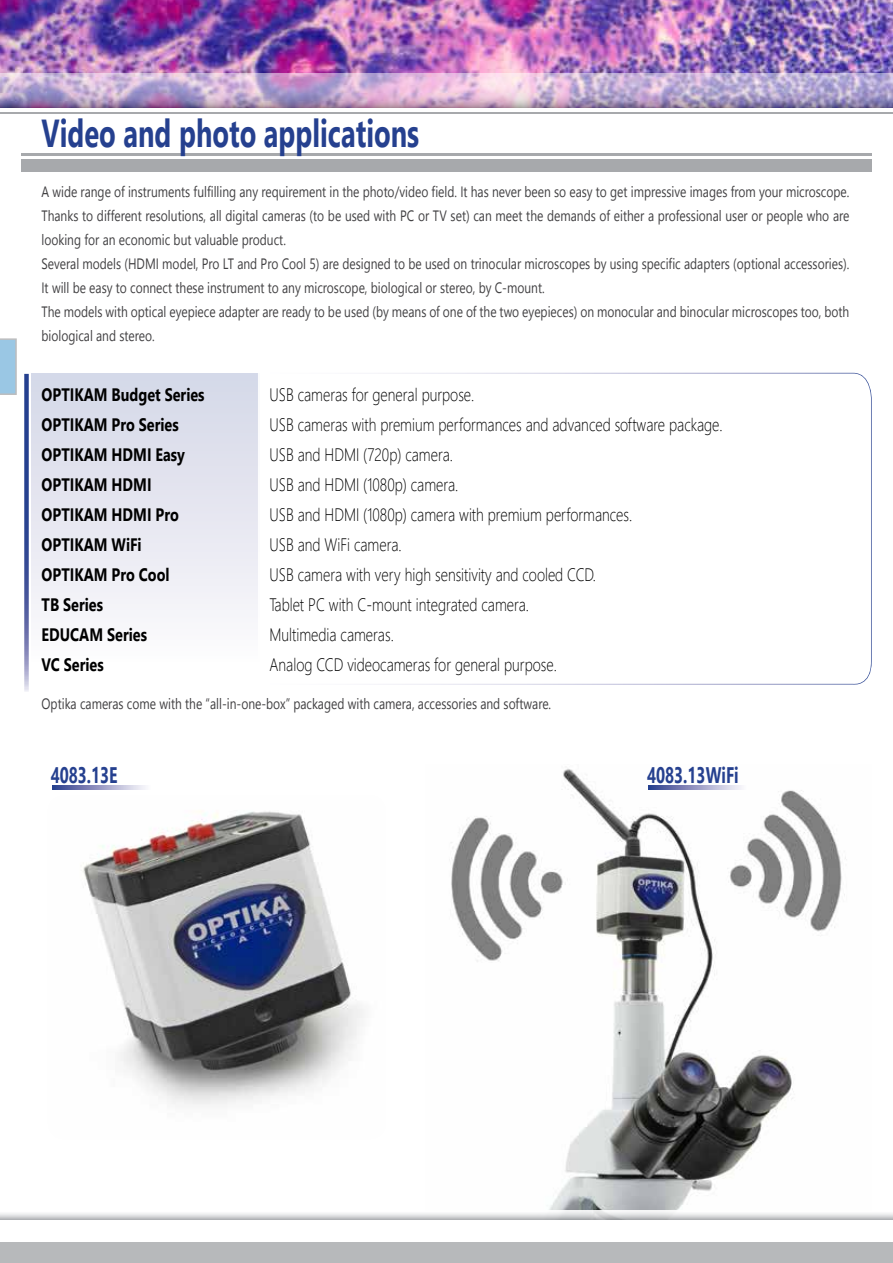
<style>
.page{position:relative;width:893px;height:1263px;background:#fff}
.page>*{position:absolute;margin:0;border:0;box-sizing:border-box;transform-origin:0 0}
.t1{font:700 39px "Segoe UI";color:#25408f;scale:.7 1}
.t2{font:700 22.5px "Segoe UI";color:#25408f;scale:.7 1}
.t3{font:300 18px "Segoe UI";color:#000;scale:.8 1}
.t4{font:700 18px "Segoe UI";color:#000;scale:.8 1}
.t5{font:15px/24px "Segoe UI";color:#414042;scale:.8 1}
</style>
<div class="page">
<hr style="left:21px;top:154px;width:851px;height:2px;background:#a7a9ac">
<div style="left:21px;top:159px;width:851px;height:13px;background:#a7a9ac"></div>
<img style="left:0;top:0;width:893px;height:73px">
<img style="left:0;top:73px;width:893px;height:34px">
<hr style="left:0;top:112px;width:893px;height:1px;background:#a7a9ac">
<div style="left:0;top:1242px;width:893px;height:21px;background:#b7b9bb"></div>
<img style="left:451px;top:768px;width:395px;height:442px">
<svg style="left:0;top:1210px;width:893px;height:9px"></svg>
<svg style="left:0;top:338px;width:17px;height:57px"></svg>
<svg style="left:24px;top:374px;width:5px;height:318px"></svg>
<div style="left:32px;top:374px;width:227px;height:287px;background:linear-gradient(to bottom,#d4d7e7,#fcfafc)"></div>
<svg style="left:256px;top:372px;width:616px;height:313px"></svg>
<img style="left:81px;top:811px;width:283px;height:294px">
<svg style="left:53px;top:785px;width:92px;height:4px"></svg>
<svg style="left:649px;top:785px;width:98px;height:4px"></svg>
<h1 class="t1" style="left:42px;top:102px;width:541px">Video and photo applications</h1>
<p class="t5" style="left:41px;top:179px;width:1011px">A wide range of instruments fulfilling any requirement in the photo/video field. It has never been so easy to get impressive images from your microscope.<br>Thanks to different resolutions, all digital cameras (to be used with PC or TV set) can meet the demands of either a professional user or people who are looking for an economic but valuable product.<br>Several models (HDMI model, Pro LT and Pro Cool 5) are designed to be used on trinocular microscopes by using specific adapters (optional accessories).<br>It will be easy to connect these instrument to any microscope, biological or stereo, by C-mount.<br>The models with optical eyepiece adapter are ready to be used (by means of one of the two eyepieces) on monocular and binocular microscopes too, both biological and stereo.</p>
<p class="t4" style="left:42px;top:380px;width:205px">OPTIKAM Budget Series</p>
<p class="t3" style="left:270px;top:380px;width:258px">USB cameras for general purpose.</p>
<p class="t4" style="left:42px;top:410px;width:173px">OPTIKAM Pro Series</p>
<p class="t3" style="left:270px;top:410px;width:568px">USB cameras with premium performances and advanced software package.</p>
<p class="t4" style="left:42px;top:440px;width:181px">OPTIKAM HDMI Easy</p>
<p class="t3" style="left:270px;top:440px;width:231px">USB and HDMI (720p) camera.</p>
<p class="t4" style="left:42px;top:470px;width:139px">OPTIKAM HDMI</p>
<p class="t3" style="left:270px;top:470px;width:238px">USB and HDMI (1080p) camera.</p>
<p class="t4" style="left:42px;top:500px;width:173px">OPTIKAM HDMI Pro</p>
<p class="t3" style="left:270px;top:500px;width:455px">USB and HDMI (1080p) camera with premium performances.</p>
<p class="t4" style="left:42px;top:530px;width:127px">OPTIKAM WiFi</p>
<p class="t3" style="left:270px;top:530px;width:167px">USB and WiFi camera.</p>
<p class="t4" style="left:42px;top:560px;width:161px">OPTIKAM Pro Cool</p>
<p class="t3" style="left:270px;top:560px;width:410px">USB camera with very high sensitivity and cooled CCD.</p>
<p class="t4" style="left:42px;top:590px;width:78px">TB Series</p>
<p class="t3" style="left:270px;top:590px;width:326px">Tablet PC with C-mount integrated camera.</p>
<p class="t4" style="left:42px;top:620px;width:133px">EDUCAM Series</p>
<p class="t3" style="left:270px;top:620px;width:157px">Multimedia cameras.</p>
<p class="t4" style="left:42px;top:650px;width:79px">VC Series</p>
<p class="t3" style="left:270px;top:650px;width:361px">Analog CCD videocameras for general purpose.</p>
<p class="t5" style="left:42px;top:691px;width:638px">Optika cameras come with the “all-in-one-box” packaged with camera, accessories and software.</p>
<h2 class="t2" style="left:51px;top:757px;width:97px">4083.13E</h2>
<h2 class="t2" style="left:647px;top:757px;width:132px">4083.13WiFi</h2>
</div>
